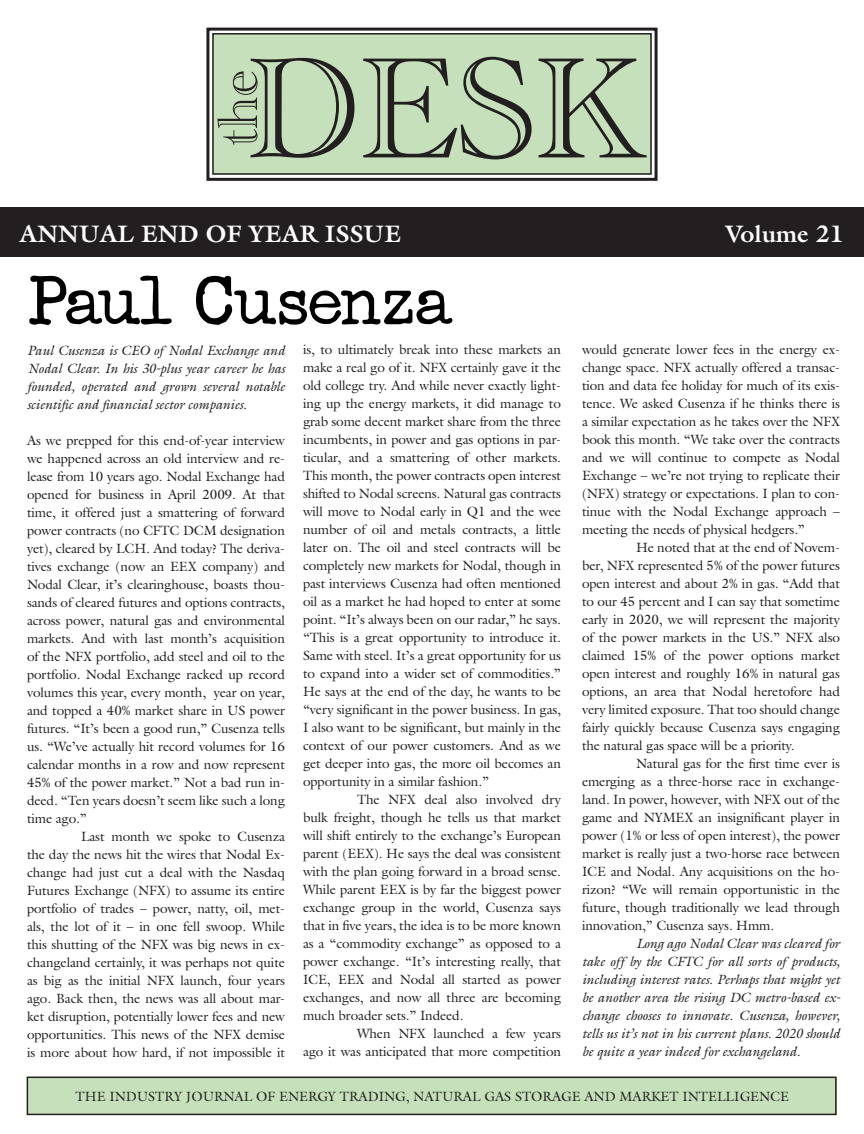
<style>
.page{position:relative;width:864px;height:1134px;background:#fff}
.page>*{position:absolute;margin:0;border:0;box-sizing:border-box;transform-origin:0 0}
.t1{font:63px "Passport";letter-spacing:-.025em;color:#000}
.t2{font:700 24px "Galliard";color:#fff}
.t3{font:13.5px/18px "Galliard";letter-spacing:-.01em;color:#231f20;text-align:justify}
.t4{font:italic 13.5px/18px "Galliard";letter-spacing:-.01em;color:#231f20;text-align:justify}
</style>
<div class="page">
<div style="left:212px;top:33px;width:440px;height:142px;background:#c5e0ba"></div>
<svg style="left:217px;top:71px;width:33px;height:74px"></svg>
<svg style="left:250px;top:57px;width:397px;height:102px"></svg>
<div style="left:212px;top:33px;width:440px;height:142px;border:2px solid #231f20"></div>
<div style="left:206px;top:28px;width:452px;height:153px;border:3px solid #231f20"></div>
<div style="left:28px;top:1078px;width:809px;height:36px;background:#c5e0ba"></div>
<div style="left:27px;top:1077px;width:810px;height:38px;border:2px solid #231f20"></div>
<div style="left:0;top:207px;width:864px;height:50px;background:#231f20"></div>
<p class="t2" style="left:20px;top:218px;width:383px">ANNUAL END OF YEAR ISSUE</p>
<p class="t2" style="left:725px;top:218px;width:121px">Volume 21</p>
<p class="t1" style="left:26px;top:259px;width:427px">Paul Cusenza</p>
<p class="t4" style="left:27px;top:342px;width:260px">Paul Cusenza is CEO of Nodal Exchange and Nodal Clear. In his 30-plus year career he has founded, operated and grown several notable scientific and financial sector companies.</p>
<p class="t3" style="left:27px;top:432px;width:260px">As we prepped for this end-of-year interview we happened across an old interview and re&shy;lease from 10 years ago. Nodal Exchange had opened for business in April 2009. At that time, it offered just a smattering of forward power contracts (no CFTC DCM designation yet), cleared by LCH. And today? The deriva&shy;tives exchange (now an EEX company) and Nodal Clear, it’s clearinghouse, boasts thou&shy;sands of cleared futures and options contracts, across power, natural gas and environmental markets. And with last month’s acquisition of the NFX portfolio, add steel and oil to the portfolio. Nodal Exchange racked up record volumes this year, every month, year on year, and topped a 40% market share in US power futures. “It’s been a good run,” Cusenza tells us. “We’ve actually hit record volumes for 16 calendar months in a row and now represent 45% of the power market.” Not a bad run in&shy;deed. “Ten years doesn’t seem like such a long time ago.”</p>
<p class="t3" style="left:27px;top:828px;width:260px;text-indent:54px">Last month we spoke to Cusenza the day the news hit the wires that Nodal Ex&shy;change had just cut a deal with the Nasdaq Futures Exchange (NFX) to assume its entire portfolio of trades – power, natty, oil, met&shy;als, the lot of it – in one fell swoop. While this shutting of the NFX was big news in ex&shy;changeland certainly, it was perhaps not quite as big as the initial NFX launch, four years ago. Back then, the news was all about mar&shy;ket disruption, potentially lower fees and new opportunities. This news of the NFX demise is more about how hard, if not impossible it</p>
<p class="t3" style="left:303px;top:340px;width:260px">is, to ultimately break into these markets an make a real go of it. NFX certainly gave it the old college try. And while never exactly light&shy;ing up the energy markets, it did manage to grab some decent market share from the three incumbents, in power and gas options in par&shy;ticular, and a smattering of other markets.<br>This month, the power contracts open interest shifted to Nodal screens. Natural gas contracts will move to Nodal early in Q1 and the wee number of oil and metals contracts, a little later on. The oil and steel contracts will be completely new markets for Nodal, though in past interviews Cusenza had often mentioned oil as a market he had hoped to enter at some point. “It’s always been on our radar,” he says. “This is a great opportunity to introduce it.<br>Same with steel. It’s a great opportunity for us to expand into a wider set of commodities.” He says at the end of the day, he wants to be “very significant in the power business. In gas, I also want to be significant, but mainly in the context of our power customers. And as we get deeper into gas, the more oil becomes an opportunity in a similar fashion.”</p>
<p class="t3" style="left:303px;top:790px;width:260px;text-indent:54px">The NFX deal also involved dry bulk freight, though he tells us that market will shift entirely to the exchange’s European parent (EEX). He says the deal was consistent with the plan going forward in a broad sense.<br>While parent EEX is by far the biggest power exchange group in the world, Cusenza says that in five years, the idea is to be more known as a “commodity exchange” as opposed to a power exchange. “It’s interesting really, that ICE, EEX and Nodal all started as power exchanges, and now all three are becoming much broader sets.” Indeed.</p>
<p class="t3" style="left:303px;top:1024px;width:260px;text-align:right">When NFX launched a few years<br>ago it was anticipated that more competition</p>
<p class="t3" style="left:582px;top:340px;width:260px">would generate lower fees in the energy ex&shy;change space. NFX actually offered a transac&shy;tion and data fee holiday for much of its exis&shy;tence. We asked Cusenza if he thinks there is a similar expectation as he takes over the NFX book this month. “We take over the contracts and we will continue to compete as Nodal Exchange – we’re not trying to replicate their (NFX) strategy or expectations. I plan to con&shy;tinue with the Nodal Exchange approach – meeting the needs of physical hedgers.”</p>
<p class="t3" style="left:582px;top:538px;width:260px;text-indent:54px">He noted that at the end of Novem&shy;ber, NFX represented 5% of the power futures open interest and about 2% in gas. “Add that to our 45 percent and I can say that sometime early in 2020, we will represent the majority of the power markets in the US.” NFX also claimed 15% of the power options market open interest and roughly 16% in natural gas options, an area that Nodal heretofore had very limited exposure. That too should change fairly quickly because Cusenza says engaging the natural gas space will be a priority.</p>
<p class="t3" style="left:582px;top:754px;width:260px;text-indent:54px">Natural gas for the first time ever is emerging as a three-horse race in exchange&shy;land. In power, however, with NFX out of the game and NYMEX an insignificant player in power (1% or less of open interest), the power market is really just a two-horse race between ICE and Nodal. Any acquisitions on the ho&shy;rizon? “We will remain opportunistic in the future, though traditionally we lead through innovation,” Cusenza says. Hmm.</p>
<p class="t4" style="left:582px;top:934px;width:260px;text-indent:54px">Long ago Nodal Clear was cleared for take off by the CFTC for all sorts of products, including interest rates. Perhaps that might yet be another area the rising DC metro-based ex&shy;change chooses to innovate. Cusenza, however, tells us it’s not in his current plans. 2020 should be quite a year indeed for exchangeland.</p>
<p class="t3" style="left:76px;top:1087px;width:715px">THE INDUSTRY JOURNAL OF ENERGY TRADING, NATURAL GAS STORAGE AND MARKET INTELLIGENCE</p>
</div>
